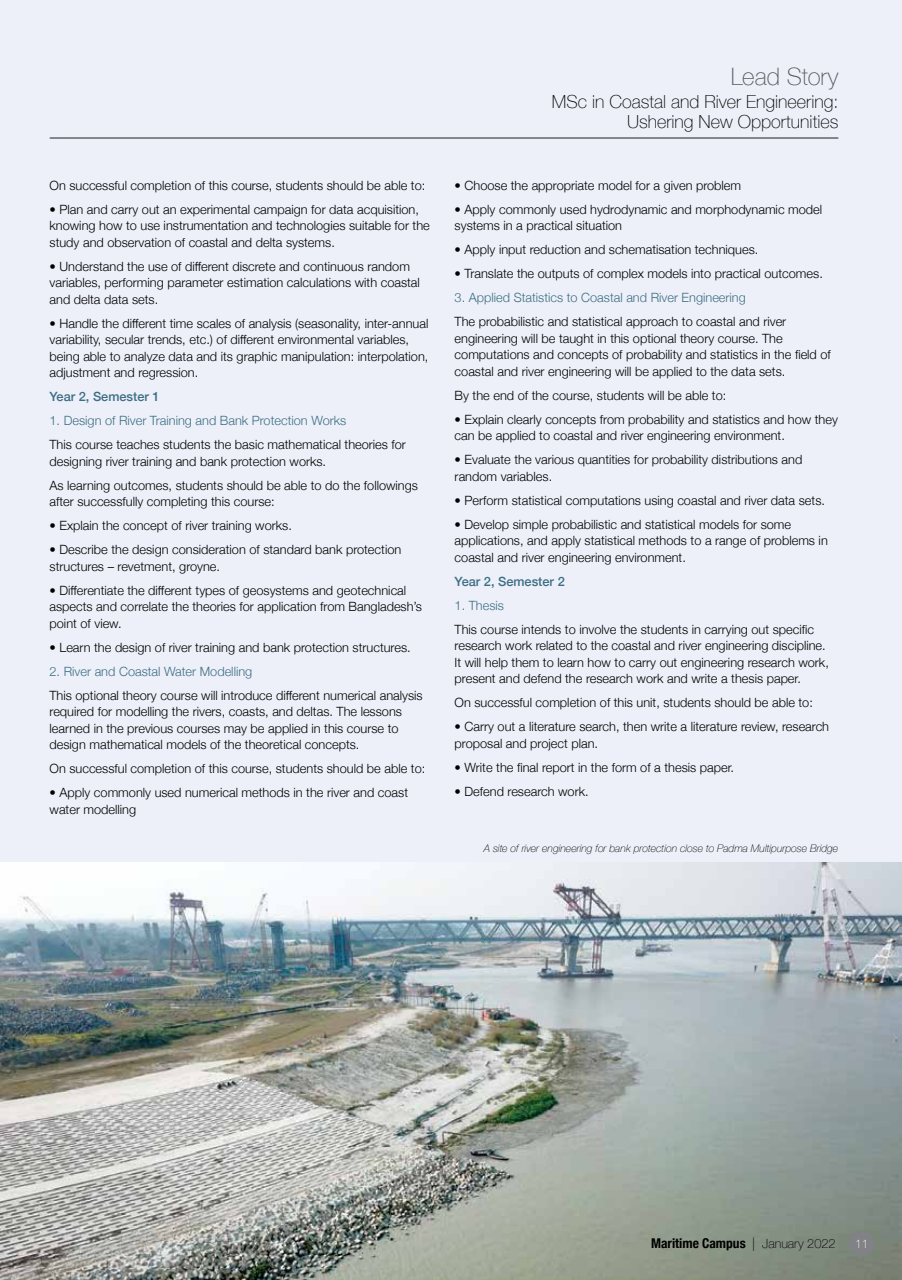
<style>
.page{position:relative;width:902px;height:1280px;background:#eef0f9}
.page>*{position:absolute;margin:0;border:0;box-sizing:border-box;transform-origin:0 0}
.t1{font:100 24px "Helvetica Neue";color:#58595b}
.t2{font:100 18px/19.5px "Helvetica Neue";color:#000;text-align:right}
.t3{font:700 condensed 13.5px "Helvetica Neue";color:#000}
.t4{font:300 12.75px/16.5px "Helvetica Neue";color:#000}
.t5{font:300 12.75px "Helvetica Neue";color:#3c6f84}
.t6{font:500 12.75px "Helvetica Neue";color:#3c6f84}
.t7{font:100 12px "Helvetica Neue";color:#fff}
.t8{font:italic 100 10.5px "Helvetica Neue";color:#000}
.s1{font-weight:100;font-stretch:normal}
.s2{font-weight:100;font-stretch:normal;font-size:12.75px}
</style>
<div class="page">
<img style="left:0;top:862px;width:902px;height:418px">
<div style="left:848px;top:1230px;width:26px;height:26px;background:#808285;border-radius:50%"></div>
<hr style="left:50px;top:137px;width:788px;height:2px;background:#636466">
<p class="t4" style="left:50px;top:176px;width:377px">On successful completion of this course, students should be able to:</p>
<p class="t4" style="left:50px;top:200px;width:382px">• Plan and carry out an experimental campaign for data acquisition, knowing how to use instrumentation and technologies suitable for the study and observation of coastal and delta systems.</p>
<p class="t4" style="left:50px;top:257px;width:372px">• Understand the use of different discrete and continuous random variables, performing parameter estimation calculations with coastal and delta data sets.</p>
<p class="t4" style="left:50px;top:314px;width:380px">• Handle the different time scales of analysis (seasonality, inter-annual variability, secular trends, etc.) of different environmental variables, being able to analyze data and its graphic manipulation: interpolation, adjustment and regression.</p>
<p class="t6" style="left:50px;top:387px;width:112px">Year 2, Semester 1</p>
<p class="t5" style="left:50px;top:411px;width:298px">1. Design of River Training and Bank Protection Works</p>
<p class="t4" style="left:50px;top:436px;width:358px">This course teaches students the basic mathematical theories for designing river training and bank protection works.</p>
<p class="t4" style="left:50px;top:476px;width:370px">As learning outcomes, students should be able to do the followings after successfully completing this course:</p>
<p class="t4" style="left:50px;top:517px;width:244px">• Explain the concept of river training works.</p>
<p class="t4" style="left:50px;top:541px;width:353px">• Describe the design consideration of standard bank protection structures – revetment, groyne.</p>
<p class="t4" style="left:50px;top:581px;width:374px">• Differentiate the different types of geosystems and geotechnical aspects and correlate the theories for application from Bangladesh’s point of view.</p>
<p class="t4" style="left:50px;top:638px;width:363px">• Learn the design of river training and bank protection structures.</p>
<p class="t5" style="left:50px;top:661px;width:204px">2. River and Coastal Water Modelling</p>
<p class="t4" style="left:50px;top:686px;width:375px">This optional theory course will introduce different numerical analysis required for modelling the rivers, coasts, and deltas. The lessons learned in the previous courses may be applied in this course to design mathematical models of the theoretical concepts.</p>
<p class="t4" style="left:50px;top:760px;width:377px">On successful completion of this course, students should be able to:</p>
<p class="t4" style="left:50px;top:784px;width:360px">• Apply commonly used numerical methods in the river and coast water modelling</p>
<h1 class="t1" style="left:731px;top:59px;width:109px">Lead Story</h1>
<h2 class="t2" style="left:552px;top:91px;width:288px">MSc in Coastal and River Engineering:<br>Ushering New Opportunities</h2>
<p class="t4" style="left:455px;top:176px;width:288px">• Choose the appropriate model for a given problem</p>
<p class="t4" style="left:455px;top:200px;width:369px">• Apply commonly used hydrodynamic and morphodynamic model systems in a practical situation</p>
<p class="t4" style="left:455px;top:241px;width:305px">• Apply input reduction and schematisation techniques.</p>
<p class="t4" style="left:455px;top:265px;width:370px">• Translate the outputs of complex models into practical outcomes.</p>
<p class="t5" style="left:455px;top:287px;width:293px">3. Applied Statistics to Coastal and River Engineering</p>
<p class="t4" style="left:455px;top:313px;width:378px">The probabilistic and statistical approach to coastal and river engineering will be taught in this optional theory course. The computations and concepts of probability and statistics in the field of coastal and river engineering will be applied to the data sets.</p>
<p class="t4" style="left:455px;top:386px;width:273px">By the end of the course, students will be able to:</p>
<p class="t4" style="left:455px;top:410px;width:385px">• Explain clearly concepts from probability and statistics and how they can be applied to coastal and river engineering environment.</p>
<p class="t4" style="left:455px;top:451px;width:349px">• Evaluate the various quantities for probability distributions and random variables.</p>
<p class="t4" style="left:455px;top:491px;width:372px">• Perform statistical computations using coastal and river data sets.</p>
<p class="t4" style="left:455px;top:515px;width:375px">• Develop simple probabilistic and statistical models for some applications, and apply statistical methods to a range of problems in coastal and river engineering environment.</p>
<p class="t6" style="left:455px;top:571px;width:112px">Year 2, Semester 2</p>
<p class="t5" style="left:455px;top:595px;width:51px">1. Thesis</p>
<p class="t4" style="left:455px;top:620px;width:376px">This course intends to involve the students in carrying out specific research work related to the coastal and river engineering discipline.<br>It will help them to learn how to carry out engineering research work, present and defend the research work and write a thesis paper.</p>
<p class="t4" style="left:455px;top:694px;width:360px">On successful completion of this unit, students should be able to:</p>
<p class="t4" style="left:455px;top:718px;width:376px">• Carry out a literature search, then write a literature review, research proposal and project plan.</p>
<p class="t4" style="left:455px;top:758px;width:281px">• Write the final report in the form of a thesis paper.</p>
<p class="t4" style="left:455px;top:782px;width:135px">• Defend research work.</p>
<p class="t8" style="left:484px;top:840px;width:356px">A site of river engineering for bank protection close to Padma Multipurpose Bridge</p>
<p class="t3" style="left:651px;top:1231px;width:186px">Maritime Campus <span class="s1">|</span> <span class="s2">January 2022</span></p>
<p class="t7" style="left:855px;top:1234px;width:15px">11</p>
</div>
